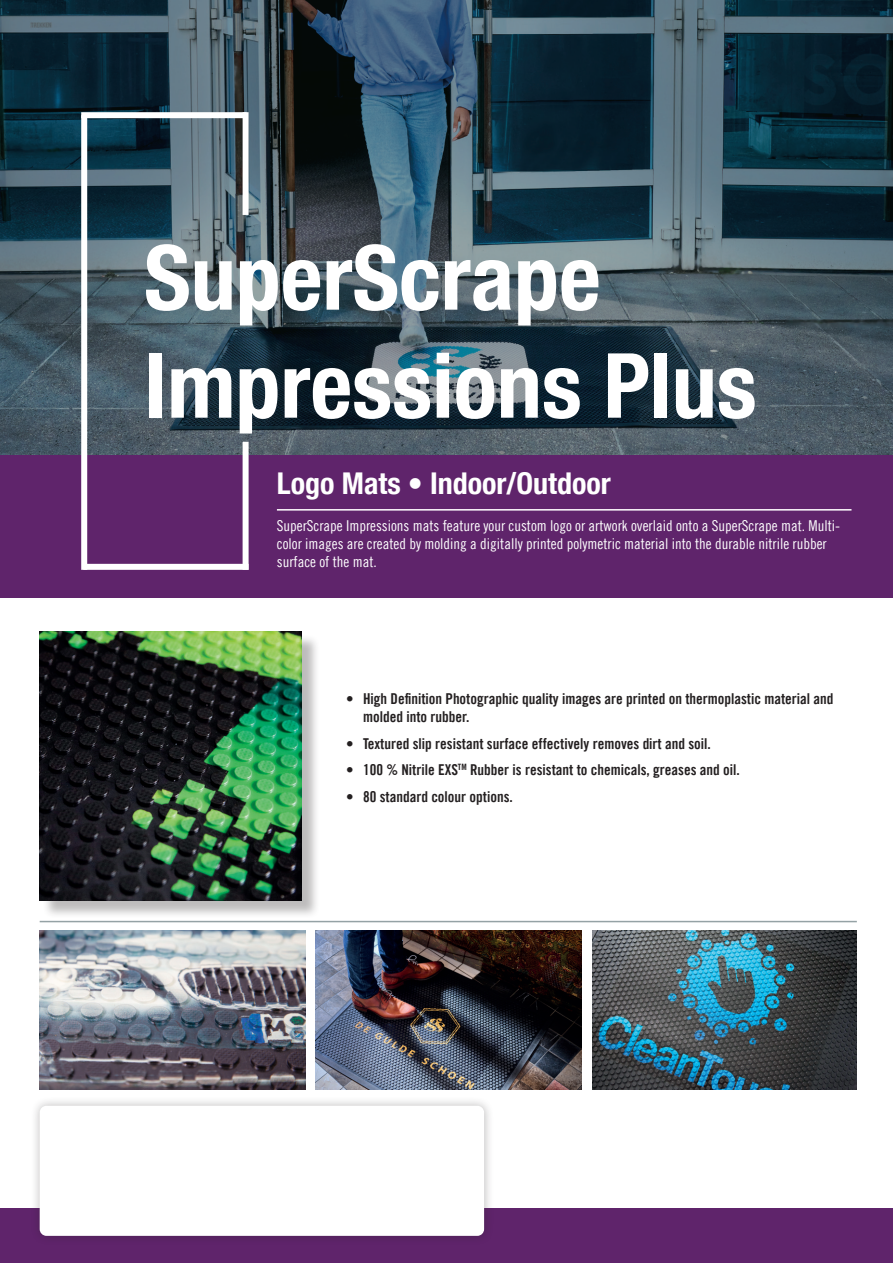
<style>
.page{position:relative;width:893px;height:1263px;background:#fff}
.page>*{position:absolute;margin:0;border:0;box-sizing:border-box;transform-origin:0 0}
.t1{font:700 condensed 90px/108px "Helvetica Neue LT Pro";color:#fff}
.t2{font:700 condensed 30px "Helvetica Neue LT Pro";color:#fff}
.t3{font:15px/18px "Trade Gothic LT Pro Bd Cn 20";color:#231f20}
.t4{font:15px/18px "Trade Gothic LT Pro Cn 18";color:#fff}
</style>
<div class="page">
<svg style="left:0;top:0;width:893px;height:455px;background:#354c58"></svg>
<div style="left:0;top:455px;width:893px;height:142px;background:#5f246b"></div>
<div style="left:243px;top:442px;width:6px;height:128px;background:#fff"></div>
<div style="left:81px;top:115px;width:6px;height:455px;background:#fff"></div>
<div style="left:243px;top:112px;width:6px;height:103px;background:#fff"></div>
<div style="left:81px;top:112px;width:166px;height:6px;background:#fff"></div>
<hr style="left:277px;top:509px;width:574px;height:2px;background:#fff">
<div style="left:83px;top:564px;width:166px;height:6px;background:#fff"></div>
<hr style="left:40px;top:921px;width:817px;height:1px;background:#95a2a5">
<div style="left:0;top:1209px;width:893px;height:54px;background:#5f246b"></div>
<div style="left:30px;top:1096px;width:464px;height:149px;background:#231f20;opacity:.3"></div>
<div style="left:40px;top:1106px;width:444px;height:130px;background:#fff;border-radius:7px"></div>
<img style="left:593px;top:931px;width:264px;height:158px">
<img style="left:316px;top:931px;width:266px;height:158px">
<img style="left:40px;top:931px;width:266px;height:158px">
<div style="left:42px;top:634px;width:278px;height:285px;background:#231f20;opacity:.3"></div>
<img style="left:40px;top:631px;width:261px;height:269px">
<h1 class="t1" style="left:144px;top:224px;width:614px">SuperScrape<br>Impressions Plus</h1>
<h2 class="t2" style="left:277px;top:465px;width:335px">Logo Mats • Indoor/Outdoor</h2>
<p class="t4" style="left:277px;top:516px;width:565px">SuperScrape Impressions mats feature your custom logo or artwork overlaid onto a SuperScrape mat. Multi&shy;color images are created by molding a digitally printed polymetric material into the durable nitrile rubber surface of the mat.</p>
<p class="t3" style="left:363px;top:690px;width:472px;text-indent:-17px">• High Definition Photographic quality images are printed on thermoplastic material and molded into rubber.</p>
<p class="t3" style="left:346px;top:734px;width:366px">• Textured slip resistant surface effectively removes dirt and soil.</p>
<p class="t3" style="left:346px;top:761px;width:395px">• 100 % Nitrile EXS<sup>TM</sup> Rubber is resistant to chemicals, greases and oil.</p>
<p class="t3" style="left:346px;top:787px;width:168px">• 80 standard colour options.</p>
</div>
